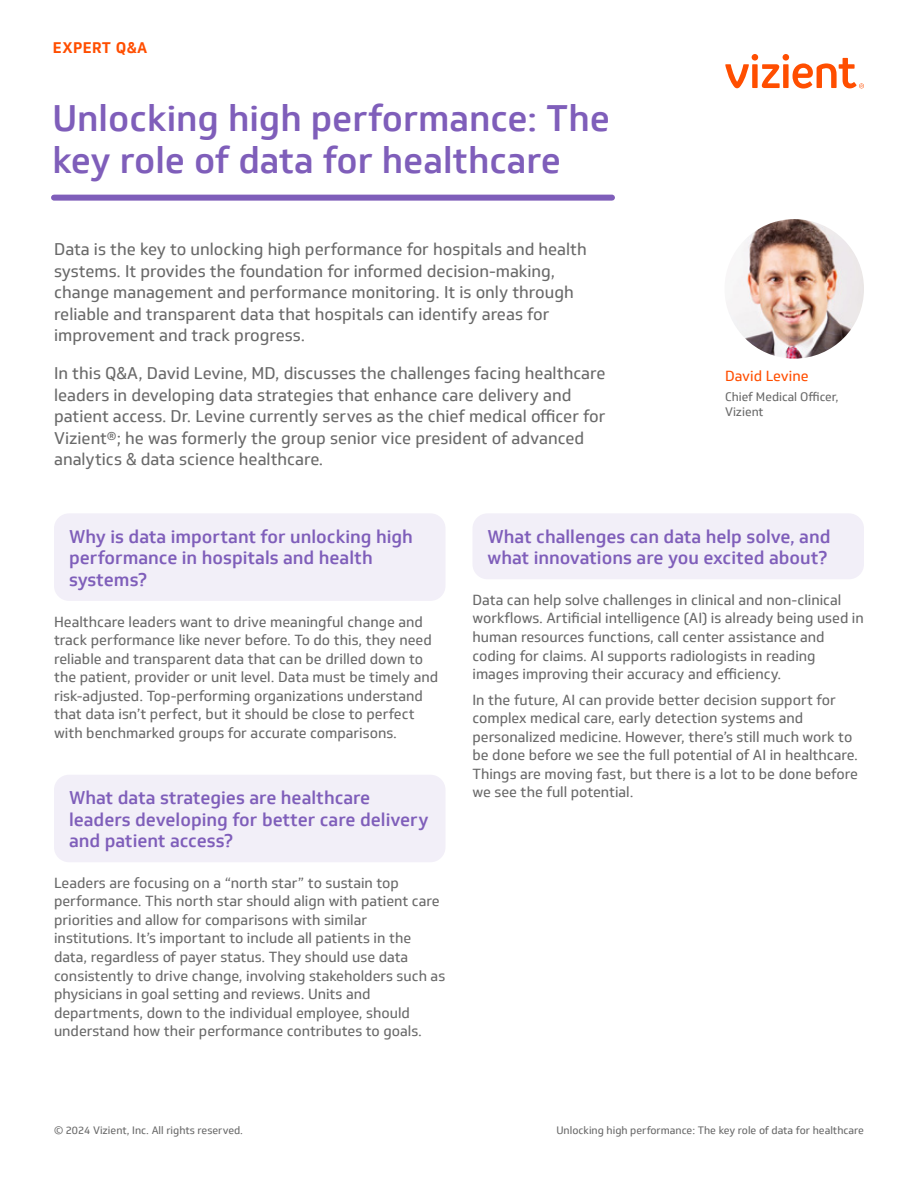
<style>
.page{position:relative;width:918px;height:1188px;background:#fff}
.page>*{position:absolute;margin:0;border:0;box-sizing:border-box;transform-origin:0 0}
.t1{font:500 36px/42px "Soleto";color:#7f5eba}
.t2{font:500 18px/21.6px "Soleto";color:#7f5eba}
.t3{font:16.5px/21.5px "Soleto";color:#696969}
.t4{font:700 15px "Soleto";letter-spacing:.03em;color:#ff4e00}
.t5{font:14.25px/18.6px "Soleto";color:#696969}
.t6{font:14.25px "Soleto";color:#ff4e00}
.t7{font:12px/15.6px "Soleto";color:#696969}
.t8{font:10.5px "Soleto";color:#696969}
</style>
<div class="page">
<img style="left:724px;top:219px;width:140px;height:140px;border-radius:70px">
<div style="left:54px;top:513px;width:392px;height:88px;background:#f2eff8;border-radius:15px"></div>
<div style="left:54px;top:775px;width:392px;height:87px;background:#f2eff8;border-radius:15px"></div>
<div style="left:472px;top:513px;width:392px;height:66px;background:#f2eff8;border-radius:15px"></div>
<div style="left:54px;top:195px;width:558px;height:6px;background:#7f5eba"></div>
<svg style="left:725px;top:54px;width:139px;height:35px"></svg>
<p class="t4" style="left:53px;top:39px;width:96px">EXPERT Q&amp;A</p>
<h1 class="t1" style="left:52px;top:97px;width:559px">Unlocking high performance: The key role of data for healthcare</h1>
<p class="t3" style="left:54px;top:239px;width:534px">Data is the key to unlocking high performance for hospitals and health systems. It provides the foundation for informed decision-making, change management and performance monitoring. It is only through reliable and transparent data that hospitals can identify areas for improvement and track progress.</p>
<p class="t3" style="left:54px;top:363px;width:553px">In this Q&amp;A, David Levine, MD, discusses the challenges facing healthcare leaders in developing data strategies that enhance care delivery and patient access. Dr. Levine currently serves as the chief medical officer for Vizient®; he was formerly the group senior vice president of advanced analytics &amp; data science healthcare.</p>
<p class="t6" style="left:725px;top:368px;width:85px">David Levine</p>
<p class="t7" style="left:725px;top:389px;width:115px">Chief Medical Officer,<br>Vizient</p>
<p class="t2" style="left:69px;top:526px;width:345px">Why is data important for unlocking high performance in hospitals and health systems?</p>
<p class="t5" style="left:54px;top:612px;width:386px">Healthcare leaders want to drive meaningful change and track performance like never before. To do this, they need reliable and transparent data that can be drilled down to the patient, provider or unit level. Data must be timely and risk-adjusted. Top-performing organizations understand that data isn’t perfect, but it should be close to perfect with benchmarked groups for accurate comparisons.</p>
<p class="t2" style="left:69px;top:787px;width:361px">What data strategies are healthcare leaders developing for better care delivery and patient access?</p>
<p class="t5" style="left:54px;top:874px;width:393px">Leaders are focusing on a “north star” to sustain top performance. This north star should align with patient care priorities and allow for comparisons with similar institutions. It’s important to include all patients in the data, regardless of payer status. They should use data consistently to drive change, involving stakeholders such as physicians in goal setting and reviews. Units and departments, down to the individual employee, should understand how their performance contributes to goals.</p>
<p class="t2" style="left:488px;top:526px;width:345px">What challenges can data help solve, and what innovations are you excited about?</p>
<p class="t5" style="left:472px;top:591px;width:393px">Data can help solve challenges in clinical and non-clinical workflows. Artificial intelligence (AI) is already being used in human resources functions, call center assistance and coding for claims. AI supports radiologists in reading images improving their accuracy and efficiency.</p>
<p class="t5" style="left:472px;top:690px;width:387px">In the future, AI can provide better decision support for complex medical care, early detection systems and personalized medicine. However, there’s still much work to be done before we see the full potential of AI in healthcare.<br>Things are moving fast, but there is a lot to be done before we see the full potential.</p>
<p class="t8" style="left:54px;top:1124px;width:191px">© 2024 Vizient, Inc. All rights reserved.</p>
<p class="t8" style="left:556px;top:1124px;width:309px">Unlocking high performance: The key role of data for healthcare</p>
</div>
